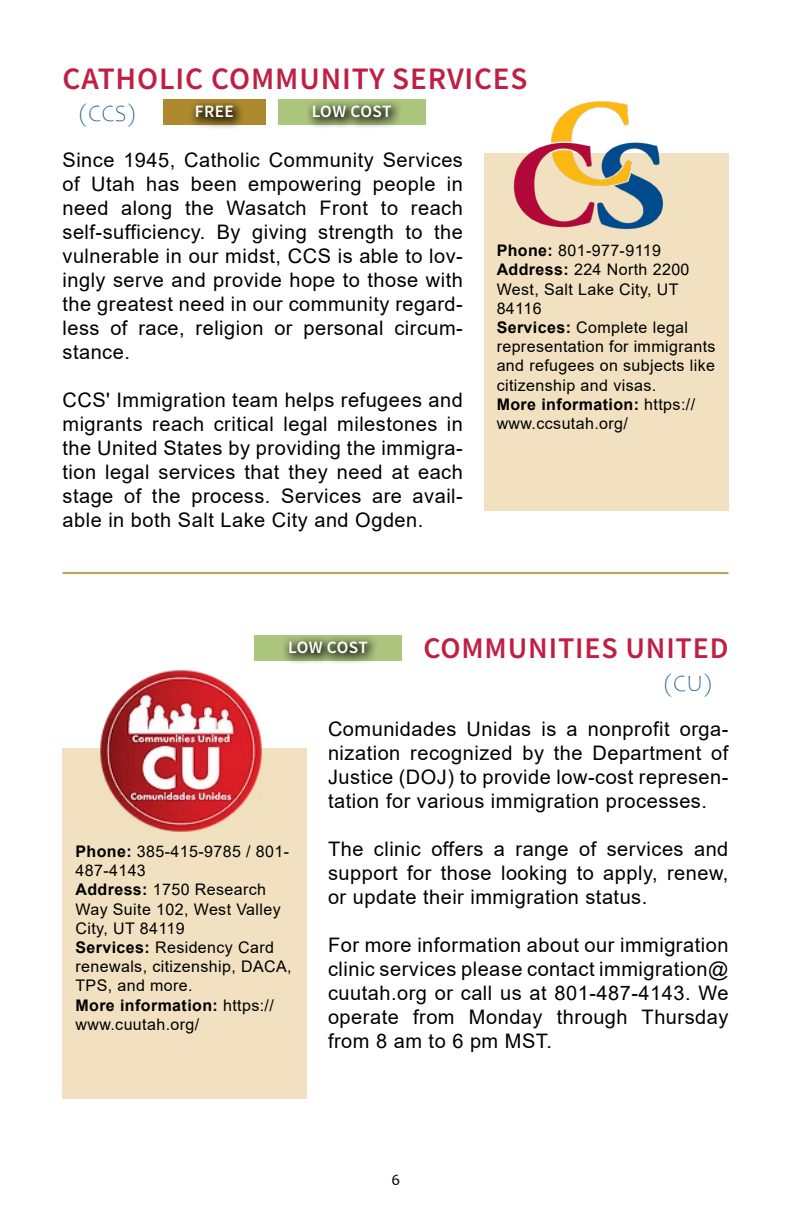
<style>
.page{position:relative;width:792px;height:1224px;background:#fff}
.page>*{position:absolute;margin:0;border:0;box-sizing:border-box;transform-origin:0 0}
.t1{font:31.2px "Source Sans Variable";letter-spacing:.025em;color:#c01f45}
.t2{font:30px "Source Sans Variable";letter-spacing:.025em;color:#c01f45}
.t3{font:300 23.4px "Candara";color:#296398}
.t4{font:20px/24px "Arial";letter-spacing:.025em;color:#000;text-align:justify}
.t5{font:17.4px "Source Sans Variable";letter-spacing:.025em;color:#fff}
.t6{font:16px/19.2px "Arial";letter-spacing:.025em;color:#000}
.t7{font:16px "Candara";color:#000}
.s1{font-weight:700}
</style>
<div class="page">
<div style="left:484px;top:154px;width:245px;height:357px;background:#f1e1c0"></div>
<div style="left:63px;top:749px;width:244px;height:350px;background:#f1e1c0"></div>
<hr style="left:63px;top:572px;width:666px;height:2px;background:#bea056">
<img style="left:510px;top:101px;width:163px;height:129px">
<img style="left:100px;top:670px;width:163px;height:162px">
<div style="left:163px;top:100px;width:103px;height:25px;background:#ad8a2e"></div>
<div style="left:188px;top:98px;width:57px;height:32px;background:#000;opacity:.75"></div>
<div style="left:278px;top:100px;width:147px;height:25px;background:#abc47e"></div>
<div style="left:305px;top:98px;width:98px;height:32px;background:#000;opacity:.75"></div>
<div style="left:254px;top:635px;width:148px;height:25px;background:#abc47e"></div>
<div style="left:282px;top:634px;width:98px;height:32px;background:#000;opacity:.75"></div>
<h1 class="t1" style="left:63px;top:60px;width:467px">CATHOLIC COMMUNITY SERVICES</h1>
<p class="t3" style="left:79px;top:101px;width:58px">(CCS)</p>
<p class="t4" style="left:63px;top:148px;width:402px">Since 1945, Catholic Community Services of Utah has been empowering people in need along the Wasatch Front to reach self-sufficiency. By giving strength to the vulnerable in our midst, CCS is able to lov&shy;ingly serve and provide hope to those with the greatest need in our community regard&shy;less of race, religion or personal circum&shy;stance.</p>
<p class="t4" style="left:63px;top:388px;width:402px">CCS' Immigration team helps refugees and migrants reach critical legal milestones in the United States by providing the immigra&shy;tion legal services that they need at each stage of the process. Services are avail&shy;able in both Salt Lake City and Ogden.</p>
<p class="t5" style="left:195px;top:101px;width:41px">FREE</p>
<p class="t5" style="left:312px;top:101px;width:81px">LOW COST</p>
<p class="t6" style="left:497px;top:241px;width:220px"><span class="s1">Phone:</span> 801-977-9119<br><span class="s1">Address:</span> 224 North 2200<br>West, Salt Lake City, UT<br>84116<br><span class="s1">Services:</span> Complete legal representation for immigrants and refugees on subjects like citizenship and visas.<br><span class="s1">More information:</span> https:// www.ccsutah.org/</p>
<p class="t5" style="left:288px;top:637px;width:81px">LOW COST</p>
<h2 class="t2" style="left:423px;top:629px;width:307px">COMMUNITIES UNITED</h2>
<p class="t3" style="left:664px;top:670px;width:49px">(CU)</p>
<p class="t6" style="left:75px;top:842px;width:218px"><span class="s1">Phone:</span> 385-415-9785 / 801-<br>487-4143<br><span class="s1">Address:</span> 1750 Research<br>Way Suite 102, West Valley<br>City, UT 84119<br><span class="s1">Services:</span> Residency Card renewals, citizenship, DACA,<br>TPS, and more.<br><span class="s1">More information:</span> https:// www.cuutah.org/</p>
<p class="t4" style="left:328px;top:717px;width:402px">Comunidades Unidas is a nonprofit orga&shy;nization recognized by the Department of Justice (DOJ) to provide low-cost represen&shy;tation for various immigration processes.</p>
<p class="t4" style="left:328px;top:837px;width:402px">The clinic offers a range of services and support for those looking to apply, renew, or update their immigration status.</p>
<p class="t4" style="left:328px;top:933px;width:402px">For more information about our immigration clinic services please contact immigration@ cuutah.org or call us at 801-487-4143. We operate from Monday through Thursday from 8 am to 6 pm MST.</p>
<p class="t7" style="left:392px;top:1170px;width:10px">6</p>
</div>
